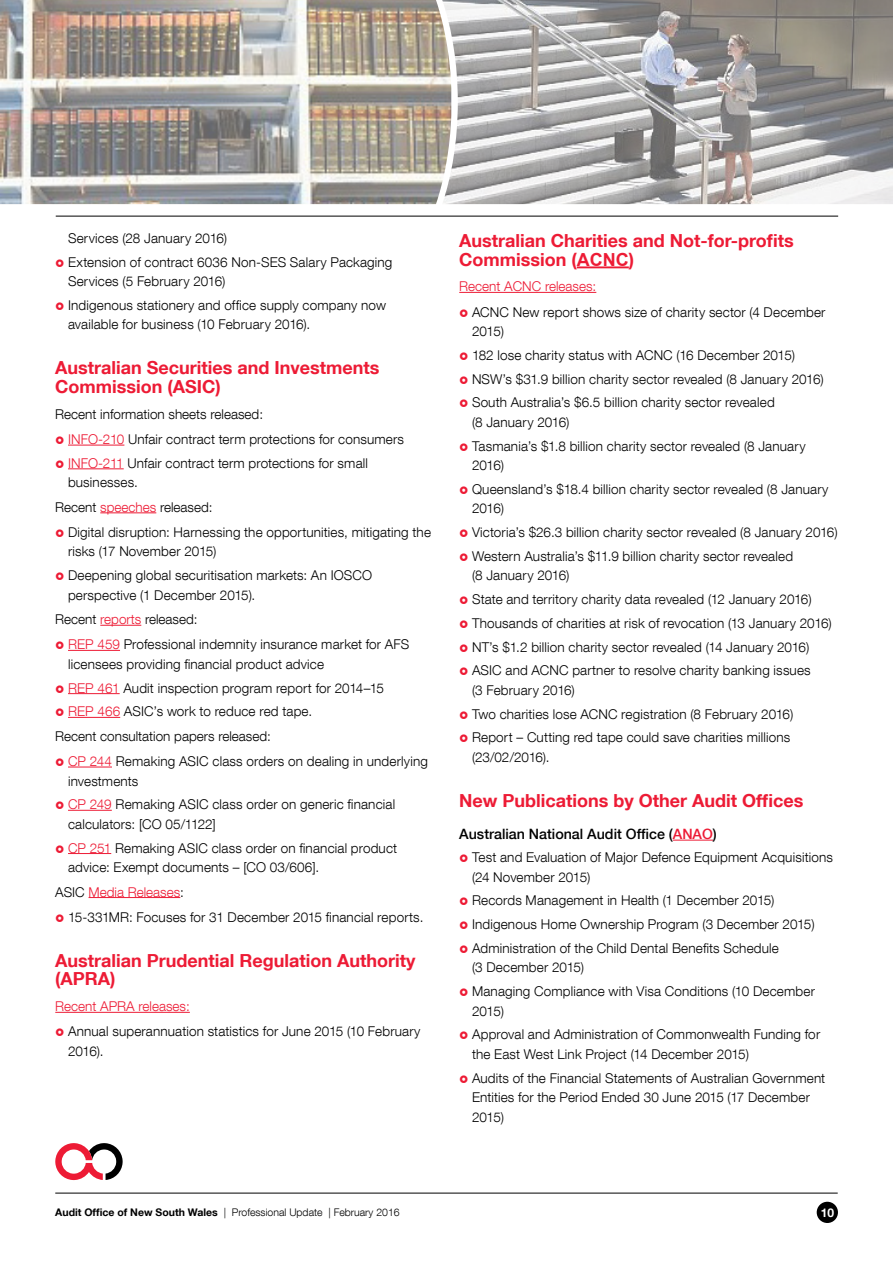
<style>
.page{position:relative;width:893px;height:1263px;background:#fff}
.page>*{position:absolute;margin:0;border:0;box-sizing:border-box;transform-origin:0 0}
.t1{font:700 18px/18.8px "Helvetica Neue LT Com";color:#ed1b35}
.t2{font:500 14.25px "Helvetica Neue LT Com";color:#000}
.t3{font:300 13.5px/23.7px "Helvetica Neue LT Com";letter-spacing:.01em;color:#000}
.t4{font:300 13.5px "Helvetica Neue LT Com";color:#ed1b35}
.t5{font:700 12px "Helvetica Neue LT Com";color:#fff}
.t6{font:300 10.5px "Helvetica Neue LT Com";color:#000}
.s1{color:#ed1b35}
.s2{font-family:"Arial"}
.s3{font-weight:700}
</style>
<div class="page">
<hr style="left:55px;top:1193px;width:783px;height:1px;background:#000">
<div style="left:817px;top:1202px;width:21px;height:21px;background:#000;border-radius:50%"></div>
<svg style="left:55px;top:1143px;width:68px;height:37px"></svg>
<img style="left:451px;top:0;width:442px;height:204px">
<img style="left:0;top:0;width:451px;height:204px">
<hr style="left:56px;top:216px;width:782px;height:1px;background:#000">
<hr style="left:68px;top:445px;width:56px;height:1px;background:#ed1b35">
<hr style="left:68px;top:468px;width:56px;height:1px;background:#ed1b35">
<hr style="left:100px;top:512px;width:56px;height:1px;background:#ed1b35">
<hr style="left:100px;top:625px;width:41px;height:1px;background:#ed1b35">
<hr style="left:68px;top:650px;width:52px;height:1px;background:#ed1b35">
<hr style="left:68px;top:693px;width:52px;height:1px;background:#ed1b35">
<hr style="left:68px;top:717px;width:52px;height:1px;background:#ed1b35">
<hr style="left:68px;top:767px;width:44px;height:1px;background:#ed1b35">
<hr style="left:68px;top:810px;width:44px;height:1px;background:#ed1b35">
<hr style="left:68px;top:853px;width:43px;height:1px;background:#ed1b35">
<hr style="left:89px;top:897px;width:91px;height:1px;background:#ed1b35">
<hr style="left:55px;top:1012px;width:135px;height:1px;background:#ed1b35">
<hr style="left:577px;top:266px;width:52px;height:2px;background:#ed1b35">
<hr style="left:459px;top:292px;width:137px;height:1px;background:#ed1b35">
<hr style="left:673px;top:840px;width:40px;height:1px;background:#ed1b35">
<p class="t3" style="left:68px;top:226px;width:326px">Services (28 January 2016)<br>Extension of contract 6036 Non-SES Salary Packaging</p>
<p class="t3" style="left:68px;top:269px;width:319px">Services (5 February 2016)<br>Indigenous stationery and office supply company now</p>
<p class="t3" style="left:68px;top:312px;width:244px">available for business (10 February 2016).</p>
<h1 class="t1" style="left:55px;top:358px;width:326px">Australian Securities and Investments<br>Commission (ASIC)</h1>
<p class="t3" style="left:68px;top:401px;width:338px;line-height:25.2px;text-indent:-13px">Recent information sheets released:<br><span class="s1">INFO-210</span> Unfair contract term protections for consumers</p>
<p class="t3" style="left:68px;top:453px;width:301px;line-height:19.5px"><span class="s1">INFO-211</span> Unfair contract term protections for small businesses.</p>
<p class="t3" style="left:68px;top:494px;width:364px;line-height:25.2px;text-indent:-13px">Recent <span class="s1">speeches</span> released:<br>Digital disruption: Harnessing the opportunities, mitigating the</p>
<p class="t3" style="left:68px;top:539px;width:306px">risks (17 November 2015)<br>Deepening global securitisation markets: An IOSCO</p>
<p class="t3" style="left:55px;top:582px;width:202px;line-height:24.5px;text-indent:13px">perspective (1 December 2015).<br>Recent <span class="s1">reports</span> released:</p>
<p class="t3" style="left:68px;top:634px;width:343px;line-height:19.5px"><span class="s1">REP 459</span> Professional indemnity insurance market for AFS licensees providing financial product advice</p>
<p class="t3" style="left:68px;top:676px;width:318px"><span class="s1">REP 461</span> Audit inspection program report for 2014–15</p>
<p class="t3" style="left:68px;top:699px;width:246px"><span class="s1">REP 466</span> ASIC’s work to reduce red tape.</p>
<p class="t3" style="left:55px;top:724px;width:217px">Recent consultation papers released:</p>
<p class="t3" style="left:68px;top:749px;width:361px"><span class="s1">CP 244</span> Remaking ASIC class orders on dealing in underlying</p>
<p class="t3" style="left:68px;top:768px;width:329px">investments<br><span class="s1">CP 249</span> Remaking ASIC class order on generic financial</p>
<p class="t3" style="left:68px;top:812px;width:331px">calculators: [CO 05/1122]<br><span class="s1">CP 251</span> Remaking ASIC class order on financial product</p>
<p class="t3" style="left:55px;top:855px;width:265px;line-height:24.5px;text-indent:13px">advice: Exempt documents – [CO 03/606].<br>ASIC <span class="s1">Media Releases</span>:</p>
<p class="t3" style="left:68px;top:905px;width:357px">15-331MR: Focuses for 31 December 2015 financial reports.</p>
<h1 class="t1" style="left:55px;top:950px;width:362px">Australian Prudential Regulation Authority (APRA)</h1>
<p class="t4" style="left:55px;top:998px;width:136px">Recent APRA releases:</p>
<p class="t3" style="left:68px;top:1021px;width:354px;line-height:19.5px">Annual superannuation statistics for June 2015 (10 February<br>2016).</p>
<h1 class="t1" style="left:459px;top:230px;width:336px">Australian Charities and Not-for-profits<br>Commission (<span class="s2">ACNC</span>)</h1>
<p class="t4" style="left:459px;top:278px;width:139px">Recent ACNC releases:</p>
<p class="t3" style="left:472px;top:302px;width:355px;line-height:19.5px">ACNC New report shows size of charity sector (4 December<br>2015)</p>
<p class="t3" style="left:472px;top:343px;width:353px">182 lose charity status with ACNC (16 December 2015)<br>NSW’s $31.9 billion charity sector revealed (8 January 2016)<br>South Australia’s $6.5 billion charity sector revealed</p>
<p class="t3" style="left:472px;top:410px;width:335px">(8 January 2016)<br>Tasmania’s $1.8 billion charity sector revealed (8 January</p>
<p class="t3" style="left:472px;top:453px;width:358px">2016)<br>Queensland’s $18.4 billion charity sector revealed (8 January</p>
<p class="t3" style="left:472px;top:496px;width:367px">2016)<br>Victoria’s $26.3 billion charity sector revealed (8 January 2016)<br>Western Australia’s $11.9 billion charity sector revealed</p>
<p class="t3" style="left:472px;top:563px;width:361px">(8 January 2016)<br>State and territory charity data revealed (12 January 2016)<br>Thousands of charities at risk of revocation (13 January 2016)<br>NT’s $1.2 billion charity sector revealed (14 January 2016)<br>ASIC and ACNC partner to resolve charity banking issues</p>
<p class="t3" style="left:472px;top:678px;width:323px">(3 February 2016)<br>Two charities lose ACNC registration (8 February 2016)<br>Report – Cutting red tape could save charities millions</p>
<p class="t3" style="left:472px;top:745px;width:79px">(23/02/2016).</p>
<h1 class="t1" style="left:459px;top:790px;width:346px">New Publications by Other Audit Offices</h1>
<p class="t2" style="left:459px;top:825px;width:259px">Australian National Audit Office (<span class="s1">ANAO</span>)</p>
<p class="t3" style="left:472px;top:847px;width:362px;line-height:19.5px">Test and Evaluation of Major Defence Equipment Acquisitions (24 November 2015)</p>
<p class="t3" style="left:472px;top:888px;width:344px">Records Management in Health (1 December 2015)<br>Indigenous Home Ownership Program (3 December 2015)<br>Administration of the Child Dental Benefits Schedule</p>
<p class="t3" style="left:472px;top:955px;width:344px">(3 December 2015)<br>Managing Compliance with Visa Conditions (10 December</p>
<p class="t3" style="left:472px;top:999px;width:350px">2015)<br>Approval and Administration of Commonwealth Funding for</p>
<p class="t3" style="left:472px;top:1042px;width:355px">the East West Link Project (14 December 2015)<br>Audits of the Financial Statements of Australian Government</p>
<p class="t3" style="left:472px;top:1087px;width:339px;line-height:19.5px">Entities for the Period Ended 30 June 2015 (17 December<br>2015)</p>
<p class="t6" style="left:55px;top:1206px;width:346px"><span class="s3">Audit Office of New South Wales</span> | Professional Update | February 2016</p>
<p class="t5" style="left:821px;top:1205px;width:15px">10</p>
</div>
